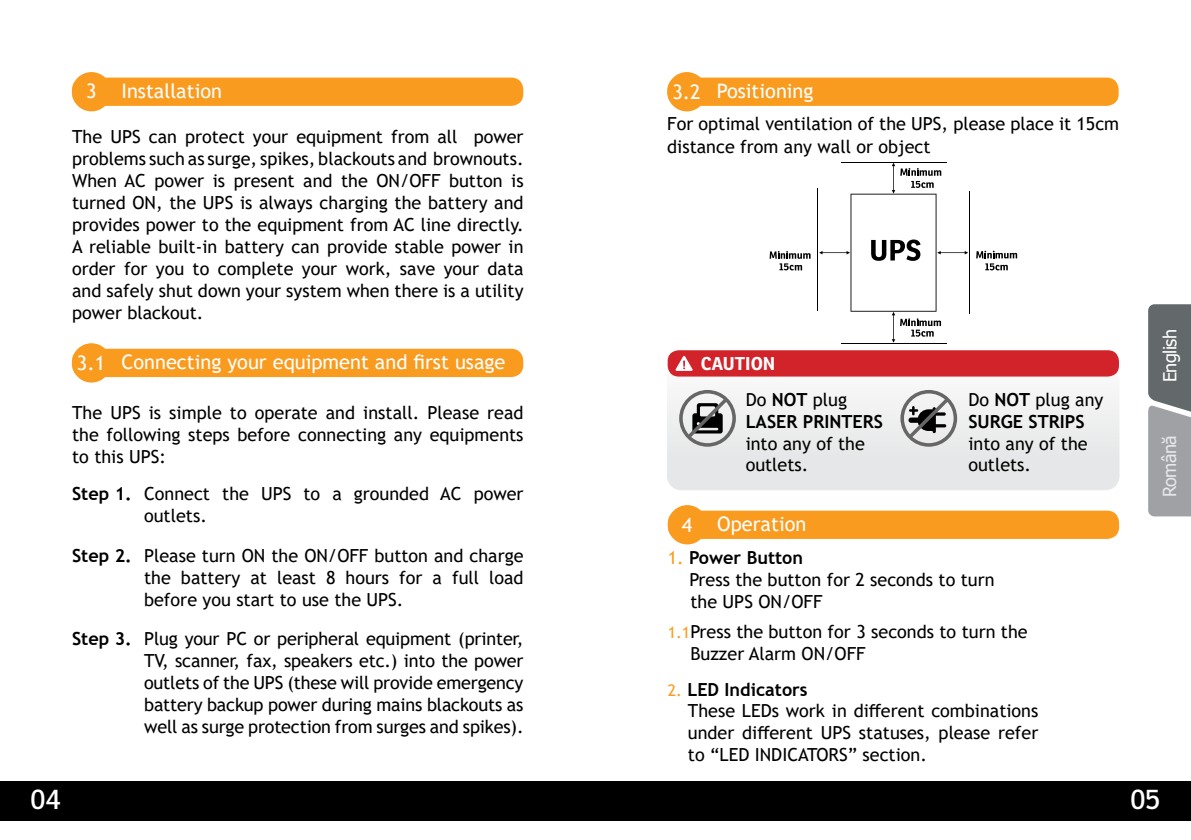
<style>
.page{position:relative;width:1191px;height:840px;background:#fff}
.page>*{position:absolute;margin:0;border:0;box-sizing:border-box;transform-origin:0 0}
.t1{font:28px "Ronnia";color:#fff}
.t2{font:20px "Trebuchet MS";color:#fff}
.t3{font:18px/22px "Trebuchet MS";color:#000}
.t4{font:700 18px/21.6px "Trebuchet MS";color:#000}
.t5{font:18px "Tahoma";letter-spacing:-.03em;color:#fff}
.t6{font:700 18px "Ronnia";color:#fff}
.t7{font:18px "Tahoma";letter-spacing:-.03em;color:#e6e7e8}
.s1{font-weight:700}
.s2{font-weight:400}
.s3{color:#f99d1c}
.s4{font-size:16px;color:#f99d1c}
.s5{font-weight:400;font-size:16px;color:#f99d1c}
</style>
<div class="page">
<div style="left:0;top:781px;width:1191px;height:39px;background:#000"></div>
<div style="left:72px;top:72px;width:39px;height:39px;background:#f99b1f;border-radius:50%"></div>
<div style="left:73px;top:78px;width:449px;height:27px;background:#f99b1f;border-radius:11px"></div>
<div style="left:72px;top:77px;width:451px;height:29px;border:2px solid #fb9c1d;border-radius:11px"></div>
<div style="left:72px;top:343px;width:39px;height:39px;background:#f99b1f;border-radius:50%"></div>
<div style="left:73px;top:349px;width:449px;height:27px;background:#f99b1f;border-radius:11px"></div>
<div style="left:72px;top:348px;width:451px;height:29px;border:2px solid #fb9c1d;border-radius:11px"></div>
<svg style="left:1148px;top:304px;width:43px;height:212px;background:#85898b"></svg>
<div style="left:667px;top:505px;width:40px;height:39px;background:#f99b1f;border-radius:50%"></div>
<div style="left:669px;top:511px;width:449px;height:26px;background:#f99b1f;border-radius:11px"></div>
<div style="left:668px;top:510px;width:451px;height:28px;border:2px solid #fb9c1d;border-radius:11px"></div>
<div style="left:667px;top:350px;width:452px;height:139px;background:#e6e7e8;border-radius:14px"></div>
<div style="left:667px;top:350px;width:452px;height:139px;border:1px solid #e6e7e8;border-radius:14px"></div>
<div style="left:667px;top:350px;width:452px;height:26px;background:#d2232a;border-radius:11px"></div>
<svg style="left:675px;top:356px;width:17px;height:14px"></svg>
<svg style="left:679px;top:390px;width:57px;height:56px"></svg>
<svg style="left:900px;top:390px;width:57px;height:56px"></svg>
<div style="left:667px;top:72px;width:39px;height:39px;background:#f99b1f;border-radius:50%"></div>
<div style="left:668px;top:78px;width:449px;height:27px;background:#f99b1f;border-radius:11px"></div>
<div style="left:667px;top:77px;width:451px;height:29px;border:2px solid #fb9c1d;border-radius:11px"></div>
<hr style="left:840px;top:162px;width:106px;height:1px;background:#000">
<hr style="left:840px;top:343px;width:106px;height:1px;background:#000">
<hr style="left:817px;top:188px;width:1px;height:123px;background:#000">
<hr style="left:969px;top:191px;width:1px;height:123px;background:#000">
<svg style="left:976px;top:250px;width:41px;height:20px"></svg>
<svg style="left:819px;top:163px;width:149px;height:179px"></svg>
<svg style="left:769px;top:251px;width:41px;height:19px"></svg>
<p class="t2" style="left:86px;top:78px;width:137px">3 Installation</p>
<p class="t3" style="left:72px;top:126px;width:453px;text-align:justify">The UPS can protect your equipment from all power problems such as surge, spikes, blackouts and brownouts.<br>When AC power is present and the ON/OFF button is turned ON, the UPS is always charging the battery and provides power to the equipment from AC line directly.<br>A reliable built-in battery can provide stable power in order for you to complete your work, save your data and safely shut down your system when there is a utility power blackout.</p>
<p class="t2" style="left:77px;top:349px;width:430px">3.1 Connecting your equipment and first usage</p>
<p class="t3" style="left:72px;top:401px;width:453px;text-align:justify">The UPS is simple to operate and install. Please read the following steps before connecting any equipments to this UPS:</p>
<p class="t3" style="left:144px;top:482px;width:381px;text-indent:-72px"><span class="s1">Step 1.</span> Connect the UPS to a grounded AC power outlets.</p>
<p class="t3" style="left:144px;top:543px;width:381px;text-align:justify;text-indent:-72px"><span class="s1">Step 2.</span> Please turn ON the ON/OFF button and charge the battery at least 8 hours for a full load before you start to use the UPS.</p>
<p class="t3" style="left:144px;top:626px;width:381px;text-align:justify;text-indent:-72px"><span class="s1">Step 3.</span> Plug your PC or peripheral equipment (printer, TV, scanner, fax, speakers etc.) into the power outlets of the UPS (these will provide emergency battery backup power during mains blackouts as well as surge protection from surges and spikes).</p>
<p class="t2" style="left:672px;top:78px;width:143px">3.2 Positioning</p>
<p class="t3" style="left:667px;top:113px;width:453px">For optimal ventilation of the UPS, please place it 15cm distance from any wall or object</p>
<p class="t6" style="left:701px;top:351px;width:76px">CAUTION</p>
<p class="t4" style="left:745px;top:389px;width:139px"><span class="s2">Do</span> NOT <span class="s2">plug<br></span>LASER PRINTERS</p>
<p class="t3" style="left:745px;top:432px;width:121px">into any of the outlets.</p>
<p class="t4" style="left:968px;top:389px;width:136px"><span class="s2">Do</span> NOT <span class="s2">plug any<br></span>SURGE STRIPS</p>
<p class="t3" style="left:968px;top:432px;width:121px">into any of the outlets.</p>
<p class="t2" style="left:681px;top:512px;width:12px">4</p>
<p class="t2" style="left:717px;top:511px;width:91px">Operation</p>
<p class="t3" style="left:689px;top:545px;width:307px;text-indent:-22px"><span class="s3">1.</span> <span class="s1">Power Button<br></span>Press the button for 2 seconds to turn the UPS ON/OFF</p>
<p class="t3" style="left:690px;top:619px;width:339px;text-indent:-23px"><span class="s4">1.1</span>Press the button for 3 seconds to turn the<br>Buzzer Alarm ON/OFF</p>
<p class="t4" style="left:667px;top:678px;width:141px"><span class="s5">2.</span> LED Indicators</p>
<p class="t3" style="left:688px;top:699px;width:352px;text-align:justify">These LEDs work in different combinations under different UPS statuses, please refer to “LED INDICATORS” section.</p>
<p class="t5" style="left:1157px;top:382px;width:55px;rotate:-90deg">English</p>
<p class="t7" style="left:1157px;top:497px;width:63px;rotate:-90deg">Română</p>
<h1 class="t1" style="left:31px;top:781px;width:32px">04</h1>
<h1 class="t1" style="left:1130px;top:781px;width:31px">05</h1>
</div>
